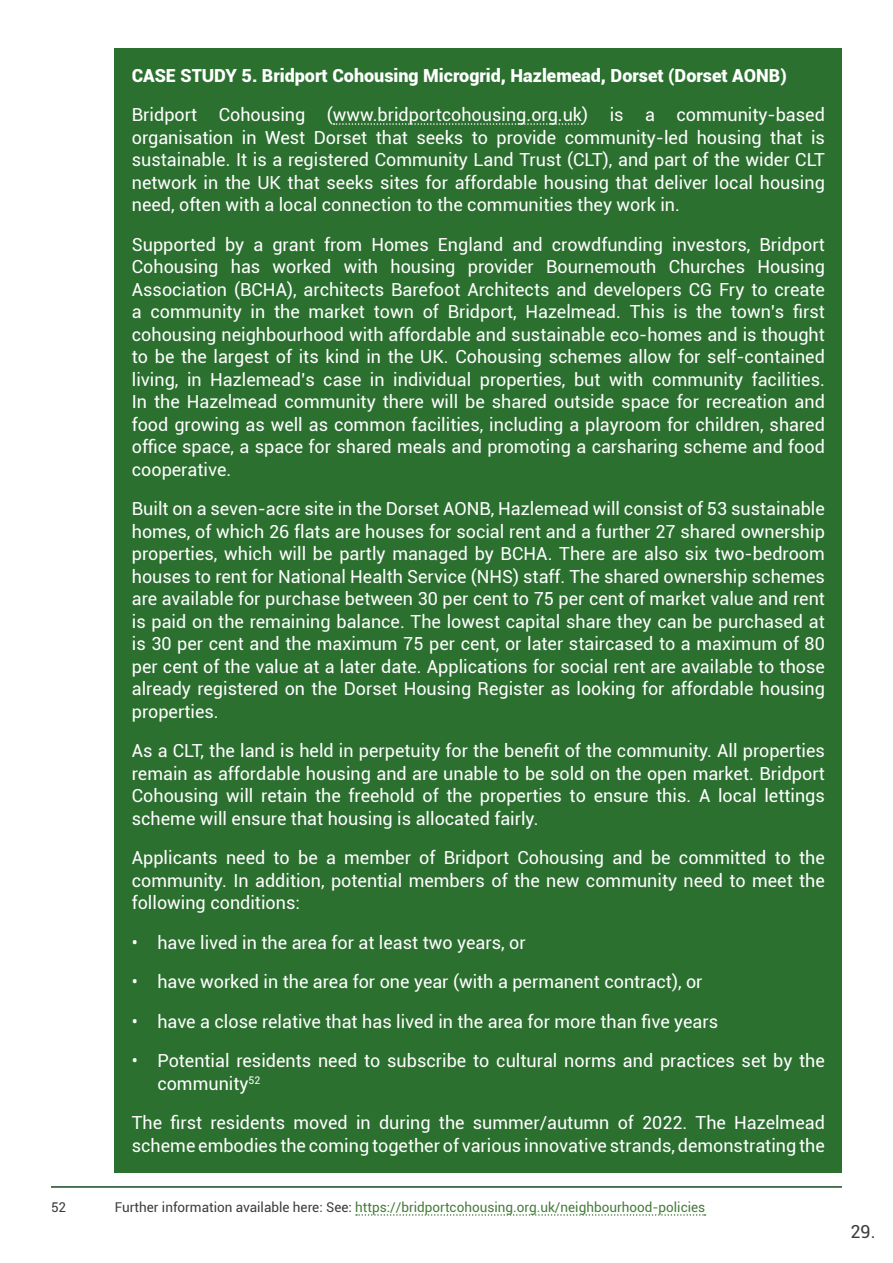
<style>
.page{position:relative;width:893px;height:1263px;background:#fff}
.page>*{position:absolute;margin:0;border:0;box-sizing:border-box;transform-origin:0 0}
.Green_Box_Paragraph__p{font:18px/22.5px "Roboto";color:#fff;text-align:justify}
.Green_Box_Paragraph_Bullet_Points__p{font:18px/22.5px "Roboto";color:#fff}
.Green_Box_Section_Title__H3{font:900 18px "Roboto";color:#fff}
.t1{font:18px "Roboto";color:#3c3c3b}
.Footnotes{font:13.5px "Roboto";color:#457b3c}
.Footnotes-2{font:13.5px "Roboto";color:#3c3c3b}
.s1{color:#3c3c3b}
</style>
<div class="page">
<div style="left:115px;top:49px;width:727px;height:54px;background:#2c7030"></div>
<div style="left:115px;top:88px;width:727px;height:145px;background:#2c7030"></div>
<svg style="left:334px;top:123px;width:248px;height:2px"></svg>
<div style="left:115px;top:218px;width:727px;height:279px;background:#2c7030"></div>
<div style="left:115px;top:482px;width:727px;height:257px;background:#2c7030"></div>
<div style="left:115px;top:724px;width:727px;height:122px;background:#2c7030"></div>
<div style="left:115px;top:831px;width:727px;height:100px;background:#2c7030"></div>
<div style="left:115px;top:916px;width:727px;height:54px;background:#2c7030"></div>
<div style="left:115px;top:955px;width:727px;height:55px;background:#2c7030"></div>
<div style="left:115px;top:995px;width:727px;height:54px;background:#2c7030"></div>
<div style="left:115px;top:1034px;width:727px;height:77px;background:#2c7030"></div>
<div style="left:115px;top:1096px;width:727px;height:77px;background:#2c7030"></div>
<hr style="left:51px;top:1186px;width:791px;height:2px;background:#154a22">
<svg style="left:356px;top:1214px;width:350px;height:2px"></svg>
<h3 class="Green_Box_Section_Title__H3" style="left:132px;top:62px;width:656px">CASE STUDY 5. Bridport Cohousing Microgrid, Hazlemead, Dorset (Dorset AONB)</h3>
<p class="Green_Box_Paragraph__p" style="left:132px;top:103px;width:695px">Bridport Cohousing (www.bridportcohousing.org.uk) is a community-based organisation in West Dorset that seeks to provide community-led housing that is sustainable. It is a registered Community Land Trust (CLT), and part of the wider CLT network in the UK that seeks sites for affordable housing that deliver local housing need, often with a local connection to the communities they work in.</p>
<p class="Green_Box_Paragraph__p" style="left:132px;top:232px;width:695px">Supported by a grant from Homes England and crowdfunding investors, Bridport Cohousing has worked with housing provider Bournemouth Churches Housing Association (BCHA), architects Barefoot Architects and developers CG Fry to create a community in the market town of Bridport, Hazelmead. This is the town’s first cohousing neighbourhood with affordable and sustainable eco-homes and is thought to be the largest of its kind in the UK. Cohousing schemes allow for self-contained living, in Hazlemead’s case in individual properties, but with community facilities.<br>In the Hazelmead community there will be shared outside space for recreation and food growing as well as common facilities, including a playroom for children, shared office space, a space for shared meals and promoting a carsharing scheme and food cooperative.</p>
<p class="Green_Box_Paragraph__p" style="left:132px;top:497px;width:695px">Built on a seven-acre site in the Dorset AONB, Hazlemead will consist of 53 sustainable homes, of which 26 flats are houses for social rent and a further 27 shared ownership properties, which will be partly managed by BCHA. There are also six two-bedroom houses to rent for National Health Service (NHS) staff. The shared ownership schemes are available for purchase between 30 per cent to 75 per cent of market value and rent is paid on the remaining balance. The lowest capital share they can be purchased at is 30 per cent and the maximum 75 per cent, or later staircased to a maximum of 80 per cent of the value at a later date. Applications for social rent are available to those already registered on the Dorset Housing Register as looking for affordable housing properties.</p>
<p class="Green_Box_Paragraph__p" style="left:132px;top:739px;width:695px">As a CLT, the land is held in perpetuity for the benefit of the community. All properties remain as affordable housing and are unable to be sold on the open market. Bridport Cohousing will retain the freehold of the properties to ensure this. A local lettings scheme will ensure that housing is allocated fairly.</p>
<p class="Green_Box_Paragraph__p" style="left:132px;top:846px;width:695px">Applicants need to be a member of Bridport Cohousing and be committed to the community. In addition, potential members of the new community need to meet the following conditions:</p>
<p class="Green_Box_Paragraph_Bullet_Points__p" style="left:132px;top:930px;width:395px">• have lived in the area for at least two years, or</p>
<p class="Green_Box_Paragraph_Bullet_Points__p" style="left:132px;top:970px;width:572px">• have worked in the area for one year (with a permanent contract), or</p>
<p class="Green_Box_Paragraph_Bullet_Points__p" style="left:132px;top:1009px;width:588px">• have a close relative that has lived in the area for more than five years</p>
<p class="Green_Box_Paragraph_Bullet_Points__p" style="left:157px;top:1049px;width:669px;text-indent:-26px">• Potential residents need to subscribe to cultural norms and practices set by the community<sup>52</sup></p>
<p class="Green_Box_Paragraph__p" style="left:132px;top:1111px;width:695px">The first residents moved in during the summer/autumn of 2022. The Hazelmead scheme embodies the coming together of various innovative strands, demonstrating the</p>
<p class="Footnotes-2" style="left:51px;top:1198px;width:17px">52</p>
<p class="Footnotes" style="left:115px;top:1198px;width:592px"><span class="s1">Further information available here: See:</span> https://bridportcohousing.org.uk/neighbourhood-policies</p>
<p class="t1" style="left:850px;top:1219px;width:27px">29.</p>
</div>
